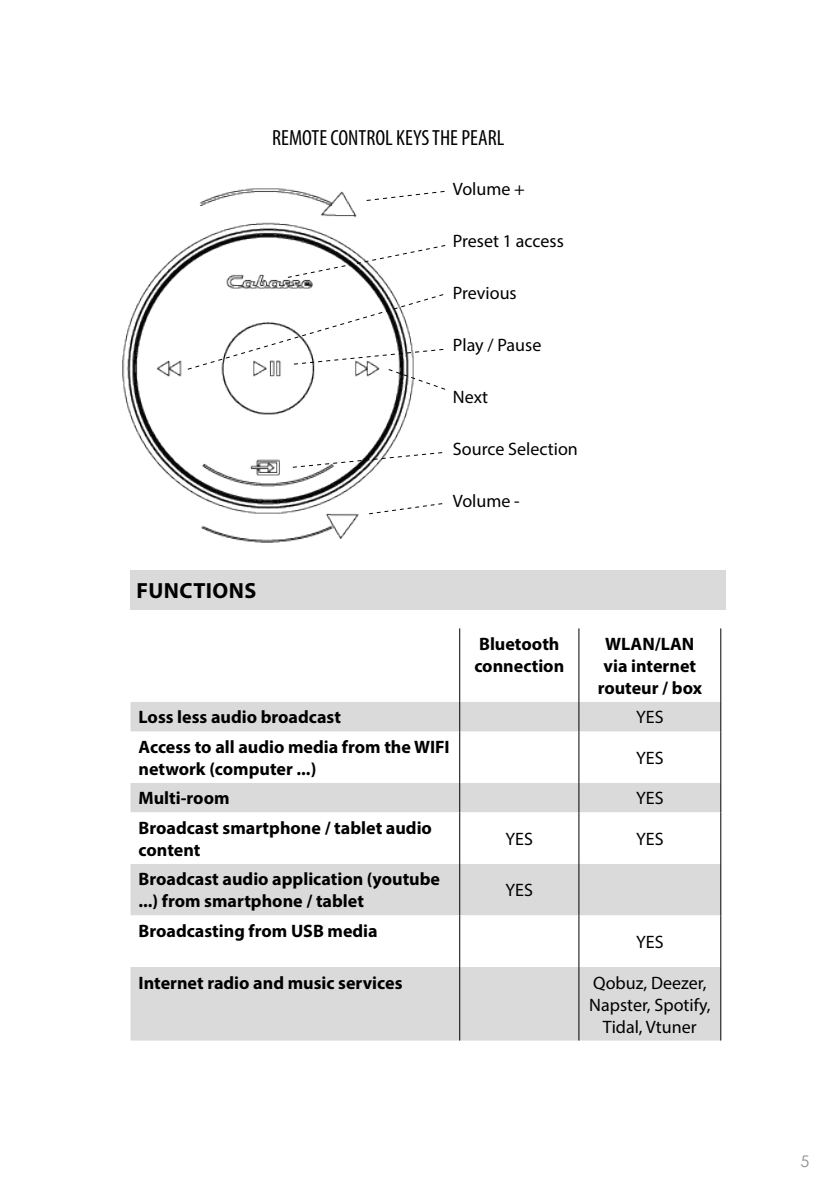
<style>
.page{position:relative;width:840px;height:1191px;background:#fff}
.page>*{position:absolute;margin:0;border:0;box-sizing:border-box;transform-origin:0 0}
.t1{font:condensed 22px "Myriad Pro";color:#000}
.t2{font:700 22px "Myriad Pro";letter-spacing:.02em;color:#000}
.t3{font:700 18px/22px "Myriad Pro";color:#000}
.t4{font:18px/22px "Myriad Pro";color:#000;text-align:center}
.t5{font:16px "Century Gothic";color:#8e8e8d}
</style>
<div class="page">
<img style="left:122px;top:188px;width:291px;height:354px">
<svg style="left:365px;top:190px;width:80px;height:12px"></svg>
<svg style="left:186px;top:293px;width:260px;height:97px"></svg>
<svg style="left:291px;top:451px;width:152px;height:17px"></svg>
<svg style="left:368px;top:502px;width:75px;height:13px"></svg>
<svg style="left:286px;top:244px;width:160px;height:34px"></svg>
<div style="left:130px;top:570px;width:595px;height:40px;background:#dadada"></div>
<svg style="left:130px;top:702px;width:590px;height:338px;fill:#dadada"></svg>
<svg style="left:130px;top:915px;width:590px;height:52px"></svg>
<hr style="left:459px;top:628px;width:1px;height:74px;background:#000">
<svg style="left:459px;top:702px;width:1px;height:29px"></svg>
<hr style="left:459px;top:731px;width:1px;height:52px;background:#000">
<hr style="left:459px;top:864px;width:1px;height:51px;background:#000">
<hr style="left:459px;top:915px;width:1px;height:52px;background:#000">
<hr style="left:459px;top:967px;width:1px;height:73px;background:#000">
<hr style="left:578px;top:628px;width:1px;height:74px;background:#000">
<hr style="left:720px;top:628px;width:1px;height:74px;background:#000">
<svg style="left:578px;top:702px;width:1px;height:29px"></svg>
<svg style="left:720px;top:702px;width:1px;height:29px"></svg>
<hr style="left:578px;top:731px;width:1px;height:52px;background:#000">
<hr style="left:720px;top:731px;width:1px;height:52px;background:#000">
<svg style="left:130px;top:783px;width:591px;height:81px"></svg>
<hr style="left:578px;top:812px;width:1px;height:52px;background:#000">
<hr style="left:720px;top:812px;width:1px;height:52px;background:#000">
<hr style="left:578px;top:864px;width:1px;height:51px;background:#000">
<hr style="left:720px;top:864px;width:1px;height:51px;background:#000">
<hr style="left:578px;top:915px;width:1px;height:52px;background:#000">
<hr style="left:720px;top:915px;width:1px;height:52px;background:#000">
<hr style="left:578px;top:967px;width:1px;height:73px;background:#000">
<hr style="left:720px;top:967px;width:1px;height:73px;background:#000">
<p class="t1" style="left:272px;top:125px;width:233px">REMOTE CONTROL KEYS THE PEARL</p>
<p class="t2" style="left:136px;top:576px;width:121px">FUNCTIONS</p>
<p class="t4" style="left:452px;top:178px;width:74px">Volume +</p>
<p class="t4" style="left:452px;top:230px;width:112px">Preset 1 access</p>
<p class="t4" style="left:452px;top:282px;width:65px">Previous</p>
<p class="t4" style="left:452px;top:334px;width:90px">Play / Pause</p>
<p class="t4" style="left:452px;top:386px;width:37px">Next</p>
<p class="t4" style="left:452px;top:438px;width:126px">Source Selection</p>
<p class="t4" style="left:452px;top:490px;width:68px">Volume -</p>
<p class="t3" style="left:474px;top:632px;width:91px">Bluetooth connection</p>
<p class="t3" style="left:597px;top:632px;width:106px;text-align:center">WLAN/LAN via internet routeur / box</p>
<p class="t3" style="left:138px;top:706px;width:204px">Loss less audio broadcast</p>
<p class="t4" style="left:635px;top:706px;width:29px">YES</p>
<p class="t3" style="left:138px;top:735px;width:312px">Access to all audio media from the WIFI network (computer ...)</p>
<p class="t4" style="left:635px;top:746px;width:29px">YES</p>
<p class="t3" style="left:138px;top:787px;width:93px">Multi-room</p>
<p class="t4" style="left:635px;top:787px;width:29px">YES</p>
<p class="t3" style="left:138px;top:816px;width:295px">Broadcast smartphone / tablet audio content</p>
<p class="t4" style="left:505px;top:827px;width:29px">YES</p>
<p class="t4" style="left:635px;top:827px;width:29px">YES</p>
<p class="t3" style="left:138px;top:868px;width:303px">Broadcast audio application (youtube ...) from smartphone / tablet</p>
<p class="t4" style="left:505px;top:879px;width:29px">YES</p>
<p class="t3" style="left:138px;top:919px;width:240px">Broadcasting from USB media</p>
<p class="t4" style="left:635px;top:930px;width:29px">YES</p>
<p class="t3" style="left:138px;top:970px;width:265px">Internet radio and music services</p>
<p class="t4" style="left:589px;top:971px;width:123px">Qobuz, Deezer,<br>Napster, Spotify,<br>Tidal, Vtuner</p>
<p class="t5" style="left:800px;top:1149px;width:10px">5</p>
</div>
